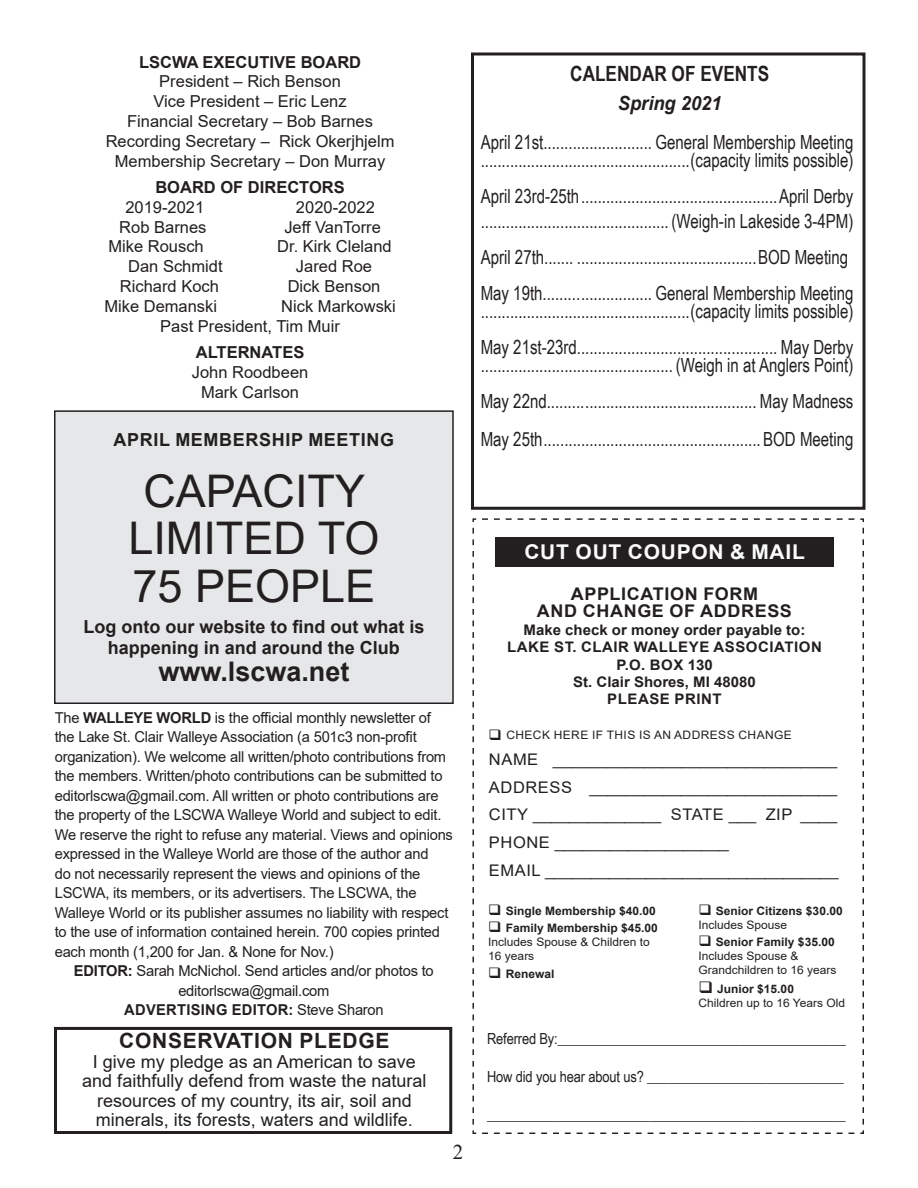
<style>
.page{position:relative;width:918px;height:1188px;background:#fff}
.page>*{position:absolute;margin:0;border:0;box-sizing:border-box;transform-origin:0 0}
.t1{font:45px/47.2px "Arial";color:#231f20;text-align:center}
.t2{font:700 27px "Arial";color:#231f20}
.t3{font:700 21px "Arial";letter-spacing:.035em;color:#231f20}
.t4{font:700 21px "Arial Narrow";color:#231f20}
.t5{font:21px "Times New Roman";color:#231f20}
.t6{font:700 20.4px "Arial";letter-spacing:.035em;color:#fcfcfc}
.t7{font:19.5px/36px "Arial Narrow";color:#231f20;scale:.94 1}
.t8{font:italic 700 19.5px "Arial";color:#231f20;scale:.94 1}
.t9{font:18px/19.5px "Arial";color:#231f20;text-align:center}
.t10{font:700 18px/21px "Arial";color:#231f20;text-align:center}
.t11{font:700 18px "Arial";letter-spacing:.035em;color:#231f20}
.t12{font:700 17.4px/17.4px "Arial";letter-spacing:.035em;color:#231f20;text-align:center}
.t13{font:16.5px/19.8px "Arial";color:#231f20;text-align:center}
.t14{font:700 16.5px "Arial";color:#231f20}
.t15{font:16.05px/27.6px "Arial";letter-spacing:.035em;color:#231f20}
.t16{font:15.3px "Arial Narrow";letter-spacing:-.01em;color:#231f20}
.t17{font:15px/19.5px "Arial";letter-spacing:-.015em;color:#231f20}
.t18{font:700 14.55px/17.4px "Arial";color:#231f20;text-align:center}
.t19{font:11.7px/14px "Arial";color:#231f20}
.t20{font:700 11.7px/14px "Arial";color:#231f20}
.t21{font:11.7px "Arial";letter-spacing:.035em;color:#231f20}
.s1{font-weight:700}
.s2{font-weight:400}
</style>
<div class="page">
<div style="left:54px;top:1027px;width:398px;height:107px;border:3px solid #231f20"></div>
<div style="left:55px;top:411px;width:398px;height:292px;background:#e6e7e9"></div>
<div style="left:54px;top:410px;width:400px;height:294px;border:2px solid #231f20"></div>
<svg style="left:472px;top:518px;width:392px;height:616px"></svg>
<div style="left:495px;top:537px;width:339px;height:30px;background:#231f20"></div>
<div style="left:471px;top:52px;width:395px;height:458px;border:3px solid #231f20"></div>
<p class="t14" style="left:139px;top:50px;width:224px">LSCWA EXECUTIVE BOARD</p>
<p class="t13" style="left:106px;top:72px;width:290px">President – Rich Benson<br>Vice President – Eric Lenz<br>Financial Secretary – Bob Barnes<br>Recording Secretary – Rick Okerjhjelm<br>Membership Secretary – Don Murray</p>
<p class="t14" style="left:155px;top:176px;width:191px">BOARD OF DIRECTORS</p>
<p class="t13" style="left:125px;top:197px;width:80px">2019-2021</p>
<p class="t13" style="left:296px;top:197px;width:80px">2020-2022</p>
<p class="t13" style="left:119px;top:217px;width:89px">Rob Barnes</p>
<p class="t13" style="left:284px;top:217px;width:98px">Jeff VanTorre</p>
<p class="t13" style="left:108px;top:237px;width:97px">Mike Rousch</p>
<p class="t13" style="left:277px;top:237px;width:116px">Dr. Kirk Cleland</p>
<p class="t13" style="left:128px;top:256px;width:96px">Dan Schmidt</p>
<p class="t13" style="left:296px;top:256px;width:78px">Jared Roe</p>
<p class="t13" style="left:120px;top:276px;width:101px">Richard Koch</p>
<p class="t13" style="left:288px;top:276px;width:94px">Dick Benson</p>
<p class="t13" style="left:104px;top:296px;width:114px">Mike Demanski</p>
<p class="t13" style="left:160px;top:296px;width:237px;text-align:left;text-indent:121px">Nick Markowski<br>Past President, Tim Muir</p>
<p class="t14" style="left:196px;top:341px;width:110px">ALTERNATES</p>
<p class="t13" style="left:192px;top:362px;width:118px">John Roodbeen<br>Mark Carlson</p>
<p class="t11" style="left:114px;top:427px;width:282px">APRIL MEMBERSHIP MEETING</p>
<h1 class="t1" style="left:128px;top:467px;width:252px">CAPACITY<br>LIMITED TO<br>75 PEOPLE</h1>
<p class="t10" style="left:83px;top:616px;width:343px">Log onto our website to find out what is happening in and around the Club</p>
<h2 class="t2" style="left:158px;top:653px;width:193px">www.lscwa.net</h2>
<p class="t17" style="left:55px;top:707px;width:400px">The <span class="s1">WALLEYE WORLD</span> is the official monthly newsletter of the Lake St. Clair Walleye Association (a 501c3 non-profit organization). We welcome all written/photo contributions from the members. Written/photo contributions can be submitted to editorlscwa@gmail.com. All written or photo contributions are the property of the LSCWA Walleye World and subject to edit.<br>We reserve the right to refuse any material. Views and opinions expressed in the Walleye World are those of the author and<br>do not necessarily represent the views and opinions of the LSCWA, its members, or its advertisers. The LSCWA, the Walleye World or its publisher assumes no liability with respect to the use of information contained herein. 700 copies printed each month (1,200 for Jan. &amp; None for Nov.)</p>
<p class="t17" style="left:74px;top:961px;width:361px;text-align:center"><span class="s1">EDITOR:</span> Sarah McNichol. Send articles and/or photos to editorlscwa@gmail.com<br><span class="s1">ADVERTISING EDITOR:</span> Steve Sharon</p>
<h3 class="t3" style="left:119px;top:1026px;width:272px">CONSERVATION PLEDGE</h3>
<p class="t9" style="left:82px;top:1052px;width:346px">I give my pledge as an American to save and faithfully defend from waste the natural resources of my country, its air, soil and minerals, its forests, waters and wildlife.</p>
<h3 class="t5" style="left:453px;top:1138px;width:12px">2</h3>
<h3 class="t4" style="left:570px;top:58px;width:200px">CALENDAR OF EVENTS</h3>
<h3 class="t8" style="left:618px;top:91px;width:112px">Spring 2021</h3>
<h3 class="t7" style="left:481px;top:133px;width:398px;line-height:18px">April 21st.......................... General Membership Meeting ..................................................(capacity limits possible)</h3>
<h3 class="t7" style="left:481px;top:183px;width:398px;line-height:24.8px">April 23rd-25th...............................................April Derby ............................................. (Weigh-in Lakeside 3-4PM)</h3>
<h3 class="t7" style="left:481px;top:239px;width:398px">April 27th....... ...........................................BOD Meeting<br>May 19th.......................... General Membership Meeting</h3>
<h3 class="t7" style="left:481px;top:293px;width:398px">..................................................(capacity limits possible)<br>May 21st-23rd................................................ May Derby</h3>
<h3 class="t7" style="left:481px;top:347px;width:398px">.............................................. (Weigh in at Anglers Point)<br>May 22nd.................................................. May Madness</h3>
<h3 class="t7" style="left:481px;top:421px;width:398px">May 25th.................................................... BOD Meeting</h3>
<h3 class="t6" style="left:524px;top:538px;width:282px">CUT OUT COUPON &amp; MAIL</h3>
<p class="t12" style="left:537px;top:585px;width:257px">APPLICATION FORM<br>AND CHANGE OF ADDRESS</p>
<p class="t18" style="left:507px;top:621px;width:316px">Make check or money order payable to:<br>LAKE ST. CLAIR WALLEYE ASSOCIATION<br>P.O. BOX 130<br>St. Clair Shores, MI 48080<br>PLEASE PRINT</p>
<p class="t21" style="left:489px;top:727px;width:305px">❑ CHECK HERE IF THIS IS AN ADDRESS CHANGE</p>
<p class="t15" style="left:489px;top:746px;width:351px">NAME _______________________________ ADDRESS ___________________________ CITY ______________ STATE ___ ZIP ____ PHONE ___________________<br>EMAIL ________________________________</p>
<p class="t20" style="left:488px;top:904px;width:169px">❑ Single Membership $40.00</p>
<p class="t19" style="left:488px;top:921px;width:171px">❑ <span class="s1">Family Membership $45.00<br></span>Includes Spouse &amp; Children to<br>16 years</p>
<p class="t20" style="left:488px;top:967px;width:68px">❑ Renewal</p>
<p class="t20" style="left:698px;top:904px;width:146px">❑ Senior Citizens $30.00<br><span class="s2">Includes Spouse</span></p>
<p class="t19" style="left:698px;top:935px;width:140px">❑ <span class="s1">Senior Family $35.00<br></span>Includes Spouse &amp;<br>Grandchildren to 16 years</p>
<p class="t19" style="left:698px;top:982px;width:148px">❑ <span class="s1">Junior $15.00<br></span>Children up to 16 Years Old</p>
<p class="t16" style="left:487px;top:1028px;width:360px">Referred By:_________________________________________</p>
<p class="t16" style="left:487px;top:1065px;width:359px">How did you hear about us? ____________________________</p>
<p class="t16" style="left:487px;top:1103px;width:360px">___________________________________________________</p>
</div>
